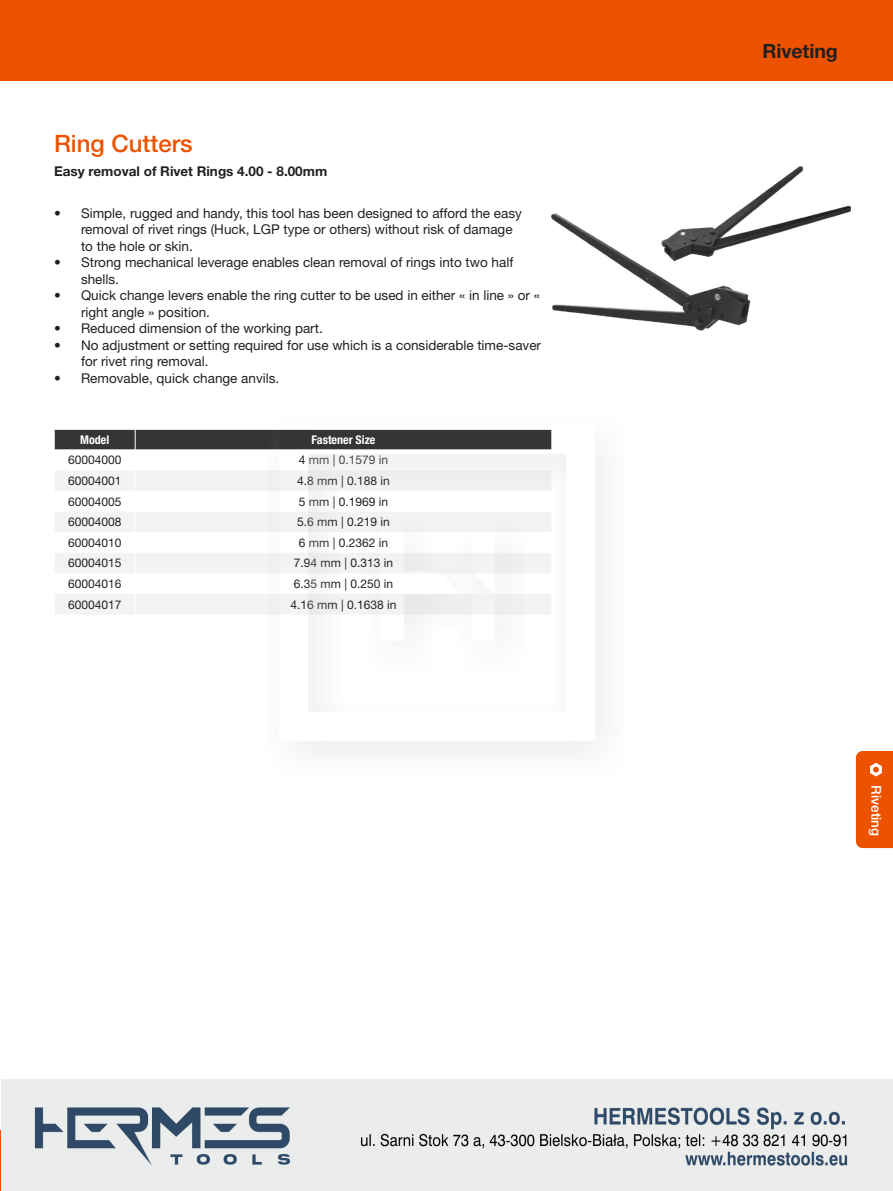
<style>
.page{position:relative;width:893px;height:1191px;background:#fff}
.page>*{position:absolute;margin:0;border:0;box-sizing:border-box;transform-origin:0 0}
.t1{font:500 24px "Helvetica Neue LT Pro";color:#ed5200}
.t2{font:700 19.5px "Helvetica Neue LT Pro";letter-spacing:-.005em;color:#231f20}
.t3{font:13.5px/16.5px "Helvetica Neue LT Pro";color:#231f20}
.Contents-Left-Bold{font:700 13.5px "Helvetica Neue LT Pro";color:#231f20}
.t4{font:500 13.5px "Helvetica Neue LT Pro";color:#fff}
.Contents-Font-HelveticaNeue-Regular_Cont{font:12px "Helvetica Neue LT Pro";color:#231f20}
.Contents-Font-HelveticaNeue-CdnsBold_Con{font:700 condensed 12px "Helvetica Neue LT Pro";color:#fff}
</style>
<div class="page">
<img style="left:552px;top:166px;width:298px;height:165px">
<svg style="left:54px;top:429px;width:212px;height:185px"></svg>
<div style="left:0;top:0;width:893px;height:81px;background:#ed5200"></div>
<div style="left:856px;top:751px;width:37px;height:97px;background:#ed5200"></div>
<img style="left:266px;top:429px;width:337px;height:323px">
<img style="left:1px;top:1079px;width:892px;height:112px">
<p class="t1" style="left:54px;top:129px;width:140px">Ring Cutters</p>
<p class="Contents-Left-Bold" style="left:54px;top:163px;width:275px">Easy removal of Rivet Rings 4.00 - 8.00mm</p>
<p class="t3" style="left:81px;top:204px;width:442px;text-indent:-27px">• Simple, rugged and handy, this tool has been designed to afford the easy removal of rivet rings (Huck, LGP type or others) without risk of damage to the hole or skin.</p>
<p class="t3" style="left:81px;top:254px;width:434px;text-indent:-27px">• Strong mechanical leverage enables clean removal of rings into two half shells.</p>
<p class="t3" style="left:81px;top:287px;width:461px;text-indent:-27px">• Quick change levers enable the ring cutter to be used in either « in line » or « right angle » position.</p>
<p class="t3" style="left:54px;top:320px;width:270px">• Reduced dimension of the working part.</p>
<p class="t3" style="left:81px;top:336px;width:462px;text-indent:-27px">• No adjustment or setting required for use which is a considerable time-saver for rivet ring removal.</p>
<p class="t3" style="left:54px;top:369px;width:227px">• Removable, quick change anvils.</p>
<p class="Contents-Font-HelveticaNeue-CdnsBold_Con" style="left:80px;top:432px;width:31px">Model</p>
<p class="Contents-Font-HelveticaNeue-CdnsBold_Con" style="left:312px;top:432px;width:65px">Fastener Size</p>
<p class="Contents-Font-HelveticaNeue-Regular_Cont" style="left:68px;top:453px;width:55px">60004000</p>
<p class="Contents-Font-HelveticaNeue-Regular_Cont" style="left:299px;top:453px;width:91px">4 mm | 0.1579 in</p>
<p class="Contents-Font-HelveticaNeue-Regular_Cont" style="left:68px;top:473px;width:55px">60004001</p>
<p class="Contents-Font-HelveticaNeue-Regular_Cont" style="left:297px;top:473px;width:94px">4.8 mm | 0.188 in</p>
<p class="Contents-Font-HelveticaNeue-Regular_Cont" style="left:68px;top:494px;width:55px">60004005</p>
<p class="Contents-Font-HelveticaNeue-Regular_Cont" style="left:299px;top:494px;width:91px">5 mm | 0.1969 in</p>
<p class="Contents-Font-HelveticaNeue-Regular_Cont" style="left:68px;top:514px;width:55px">60004008</p>
<p class="Contents-Font-HelveticaNeue-Regular_Cont" style="left:297px;top:514px;width:94px">5.6 mm | 0.219 in</p>
<p class="Contents-Font-HelveticaNeue-Regular_Cont" style="left:68px;top:535px;width:55px">60004010</p>
<p class="Contents-Font-HelveticaNeue-Regular_Cont" style="left:299px;top:535px;width:91px">6 mm | 0.2362 in</p>
<p class="Contents-Font-HelveticaNeue-Regular_Cont" style="left:68px;top:555px;width:55px">60004015</p>
<p class="Contents-Font-HelveticaNeue-Regular_Cont" style="left:294px;top:555px;width:101px">7.94 mm | 0.313 in</p>
<p class="Contents-Font-HelveticaNeue-Regular_Cont" style="left:68px;top:576px;width:55px">60004016</p>
<p class="Contents-Font-HelveticaNeue-Regular_Cont" style="left:294px;top:576px;width:101px">6.35 mm | 0.250 in</p>
<p class="Contents-Font-HelveticaNeue-Regular_Cont" style="left:68px;top:597px;width:55px">60004017</p>
<p class="Contents-Font-HelveticaNeue-Regular_Cont" style="left:291px;top:597px;width:107px">4.16 mm | 0.1638 in</p>
<h2 class="t2" style="left:763px;top:39px;width:77px">Riveting</h2>
<p class="t4" style="left:884px;top:785px;width:52px;rotate:90deg">Riveting</p>
</div>
